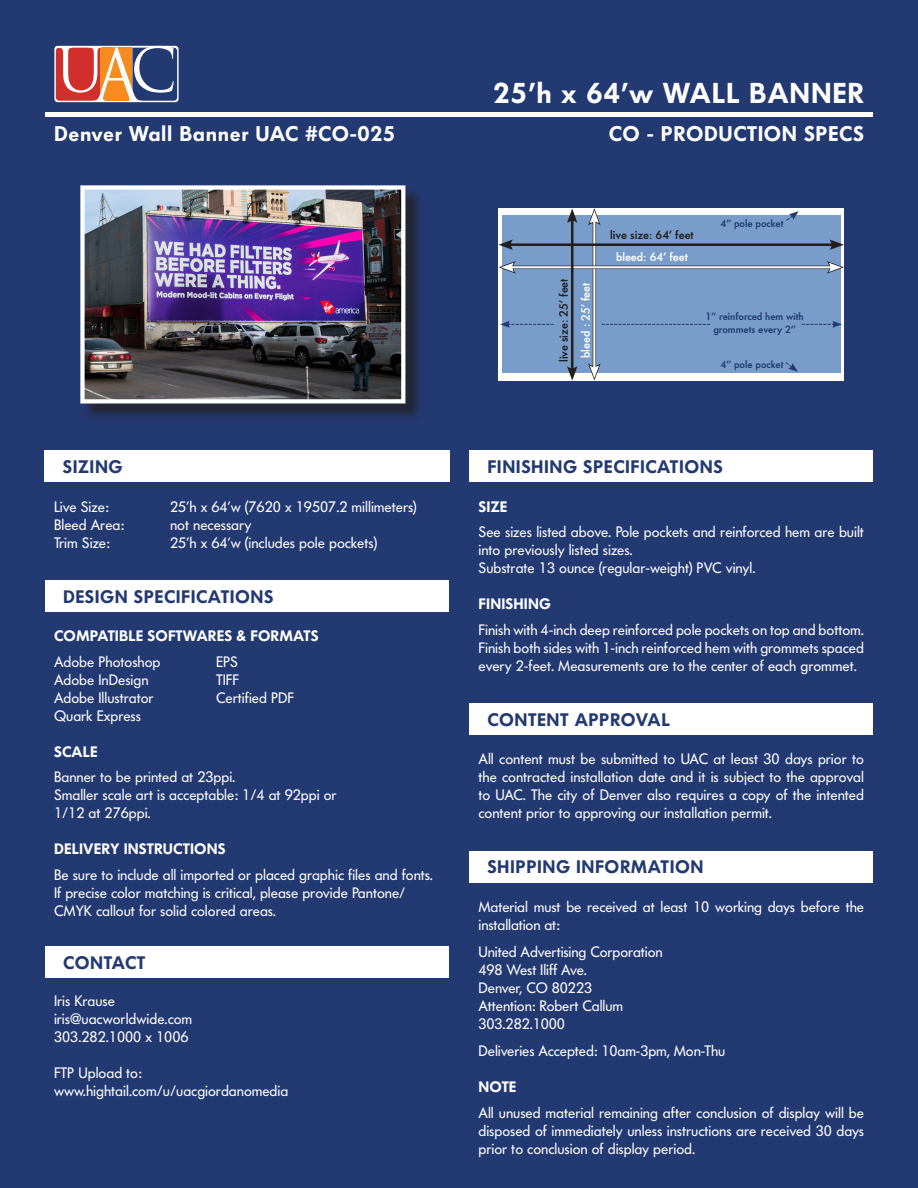
<style>
.page{position:relative;width:918px;height:1188px;background:#233972}
.page>*{position:absolute;margin:0;border:0;box-sizing:border-box;transform-origin:0 0}
.t1{font:600 28.5px "Futura BQ";letter-spacing:.03em;color:#fff}
.t2{font:600 21px "Futura BQ";letter-spacing:.03em;color:#fff}
.Headline_1{font:600 18px "Futura BQ";letter-spacing:.03em;color:#233972}
.Body{font:15px/18px "Futura BQ";color:#fff;text-align:justify}
.Headline_2{font:600 15px "Futura BQ";letter-spacing:.01em;color:#fff}
.t3{font:500 12px "Futura BQ";color:#231f20}
.t4{font:500 12px "Futura BQ";color:#fff}
.t5{font:500 10.5px/12.6px "Futura BQ";color:#233972;text-align:center}
</style>
<div class="page">
<div style="left:470px;top:450px;width:403px;height:32px;background:#fff"></div>
<svg style="left:54px;top:46px;width:125px;height:56px"></svg>
<svg style="left:56px;top:46px;width:121px;height:56px"></svg>
<div style="left:469px;top:703px;width:404px;height:32px;background:#fff"></div>
<div style="left:469px;top:851px;width:404px;height:31px;background:#fff"></div>
<div style="left:45px;top:450px;width:405px;height:32px;background:#fff"></div>
<div style="left:45px;top:580px;width:403px;height:32px;background:#fff"></div>
<div style="left:45px;top:946px;width:403px;height:32px;background:#fff"></div>
<hr style="left:45px;top:112px;width:828px;height:4px;background:#fff">
<div style="left:83px;top:188px;width:341px;height:234px;background:#231f20;opacity:.75"></div>
<img style="left:85px;top:190px;width:315px;height:209px">
<div style="left:80px;top:185px;width:325px;height:219px;border:4px solid #fff"></div>
<div style="left:499px;top:208px;width:345px;height:173px;background:#fff"></div>
<div style="left:502px;top:216px;width:339px;height:157px;background:#789dcb"></div>
<hr style="left:593px;top:219px;width:3px;height:151px;background:#231f20">
<hr style="left:593px;top:220px;width:2px;height:149px;background:#fff">
<svg style="left:588px;top:208px;width:13px;height:18px"></svg>
<svg style="left:588px;top:363px;width:13px;height:18px"></svg>
<hr style="left:508px;top:243px;width:326px;height:3px;background:#231f20">
<svg style="left:499px;top:239px;width:14px;height:11px"></svg>
<svg style="left:829px;top:239px;width:15px;height:11px"></svg>
<hr style="left:510px;top:266px;width:323px;height:3px;background:#231f20">
<hr style="left:510px;top:266px;width:323px;height:2px;background:#fff">
<svg style="left:499px;top:261px;width:17px;height:13px"></svg>
<svg style="left:827px;top:261px;width:17px;height:13px"></svg>
<hr style="left:571px;top:218px;width:3px;height:153px;background:#231f20">
<svg style="left:567px;top:209px;width:11px;height:14px"></svg>
<svg style="left:567px;top:366px;width:11px;height:15px"></svg>
<svg style="left:802px;top:321px;width:40px;height:7px"></svg>
<svg style="left:602px;top:324px;width:108px;height:1px"></svg>
<svg style="left:500px;top:321px;width:53px;height:7px"></svg>
<svg style="left:785px;top:362px;width:13px;height:10px"></svg>
<svg style="left:786px;top:211px;width:13px;height:10px"></svg>
<p class="t1" style="left:493px;top:74px;width:372px">25’h x 64’w WALL BANNER</p>
<p class="t2" style="left:54px;top:120px;width:343px">Denver Wall Banner UAC #CO-025</p>
<p class="t2" style="left:609px;top:120px;width:257px">CO - PRODUCTION SPECS</p>
<p class="Headline_1" style="left:63px;top:455px;width:61px">SIZING</p>
<p class="Body" style="left:54px;top:497px;width:56px">Live Size:</p>
<p class="Body" style="left:170px;top:497px;width:248px">25’h x 64’w (7620 x 19507.2 millimeters)</p>
<p class="Body" style="left:54px;top:515px;width:72px">Bleed Area:</p>
<p class="Body" style="left:170px;top:515px;width:83px">not necessary</p>
<p class="Body" style="left:54px;top:533px;width:57px">Trim Size:</p>
<p class="Body" style="left:170px;top:533px;width:209px">25’h x 64’w (includes pole pockets)</p>
<p class="Headline_1" style="left:63px;top:585px;width:212px">DESIGN SPECIFICATIONS</p>
<p class="Headline_2" style="left:54px;top:626px;width:266px">COMPATIBLE SOFTWARES &amp; FORMATS</p>
<p class="Body" style="left:54px;top:652px;width:108px">Adobe Photoshop</p>
<p class="Body" style="left:216px;top:652px;width:24px">EPS</p>
<p class="Body" style="left:54px;top:670px;width:96px">Adobe InDesign</p>
<p class="Body" style="left:216px;top:670px;width:25px">TIFF</p>
<p class="Body" style="left:54px;top:688px;width:101px">Adobe Illustrator</p>
<p class="Body" style="left:216px;top:688px;width:80px">Certified PDF</p>
<p class="Body" style="left:54px;top:706px;width:89px">Quark Express</p>
<p class="Headline_2" style="left:54px;top:742px;width:45px">SCALE</p>
<p class="Body" style="left:54px;top:768px;width:183px">Banner to be printed at 23ppi.</p>
<p class="Body" style="left:54px;top:786px;width:284px">Smaller scale art is acceptable: 1/4 at 92ppi or</p>
<p class="Body" style="left:54px;top:804px;width:98px">1/12 at 276ppi.</p>
<p class="Headline_2" style="left:54px;top:839px;width:173px">DELIVERY INSTRUCTIONS</p>
<p class="Body" style="left:54px;top:865px;width:380px">Be sure to include all imported or placed graphic files and fonts.</p>
<p class="Body" style="left:54px;top:883px;width:353px">If precise color matching is critical, please provide Pantone/<br>CMYK callout for solid colored areas.</p>
<p class="Headline_1" style="left:63px;top:951px;width:84px">CONTACT</p>
<p class="Body" style="left:54px;top:991px;width:63px">Iris Krause</p>
<p class="Body" style="left:54px;top:1009px;width:140px">iris@uacworldwide.com</p>
<p class="Body" style="left:54px;top:1027px;width:136px">303.282.1000 x 1006</p>
<p class="Body" style="left:54px;top:1063px;width:89px">FTP Upload to:</p>
<p class="Body" style="left:54px;top:1081px;width:236px">www.hightail.com/u/uacgiordanomedia</p>
<p class="t3" style="left:556px;top:362px;width:85px;rotate:-90deg">live size: 25’ feet</p>
<p class="t4" style="left:578px;top:358px;width:77px;rotate:-90deg">bleed : 25’ feet</p>
<p class="t3" style="left:610px;top:227px;width:85px">live size: 64’ feet</p>
<p class="t4" style="left:616px;top:249px;width:73px">bleed: 64’ feet</p>
<p class="t5" style="left:720px;top:217px;width:64px">4’’ pole pocket</p>
<p class="t5" style="left:706px;top:310px;width:100px">1’’ reinforced hem with grommets every 2’’</p>
<p class="t5" style="left:720px;top:358px;width:64px">4’’ pole pocket</p>
<p class="Headline_1" style="left:488px;top:455px;width:237px">FINISHING SPECIFICATIONS</p>
<p class="Headline_2" style="left:479px;top:497px;width:30px">SIZE</p>
<p class="Body" style="left:478px;top:523px;width:387px">See sizes listed above. Pole pockets and reinforced hem are built into previously listed sizes.</p>
<p class="Body" style="left:478px;top:559px;width:279px">Substrate 13 ounce (regular-weight) PVC vinyl.</p>
<p class="Headline_2" style="left:479px;top:594px;width:74px">FINISHING</p>
<p class="Body" style="left:478px;top:620px;width:387px">Finish with 4-inch deep reinforced pole pockets on top and bottom.<br>Finish both sides with 1-inch reinforced hem with grommets spaced every 2-feet. Measurements are to the center of each grommet.</p>
<p class="Headline_1" style="left:487px;top:708px;width:184px">CONTENT APPROVAL</p>
<p class="Body" style="left:478px;top:750px;width:387px">All content must be submitted to UAC at least 30 days prior to the contracted installation date and it is subject to the approval to UAC. The city of Denver also requires a copy of the intented content prior to approving our installation permit.</p>
<p class="Headline_1" style="left:487px;top:855px;width:218px">SHIPPING INFORMATION</p>
<p class="Body" style="left:478px;top:898px;width:387px">Material must be received at least 10 working days before the installation at:</p>
<p class="Body" style="left:478px;top:943px;width:186px">United Advertising Corporation</p>
<p class="Body" style="left:478px;top:961px;width:110px">498 West Iliff Ave.</p>
<p class="Body" style="left:478px;top:979px;width:115px">Denver, CO 80223</p>
<p class="Body" style="left:478px;top:997px;width:146px">Attention: Robert Callum</p>
<p class="Body" style="left:478px;top:1015px;width:88px">303.282.1000</p>
<p class="Body" style="left:478px;top:1042px;width:248px">Deliveries Accepted: 10am-3pm, Mon-Thu</p>
<p class="Headline_2" style="left:479px;top:1077px;width:39px">NOTE</p>
<p class="Body" style="left:478px;top:1103px;width:387px">All unused material remaining after conclusion of display will be disposed of immediately unless instructions are received 30 days prior to conclusion of display period.</p>
</div>
